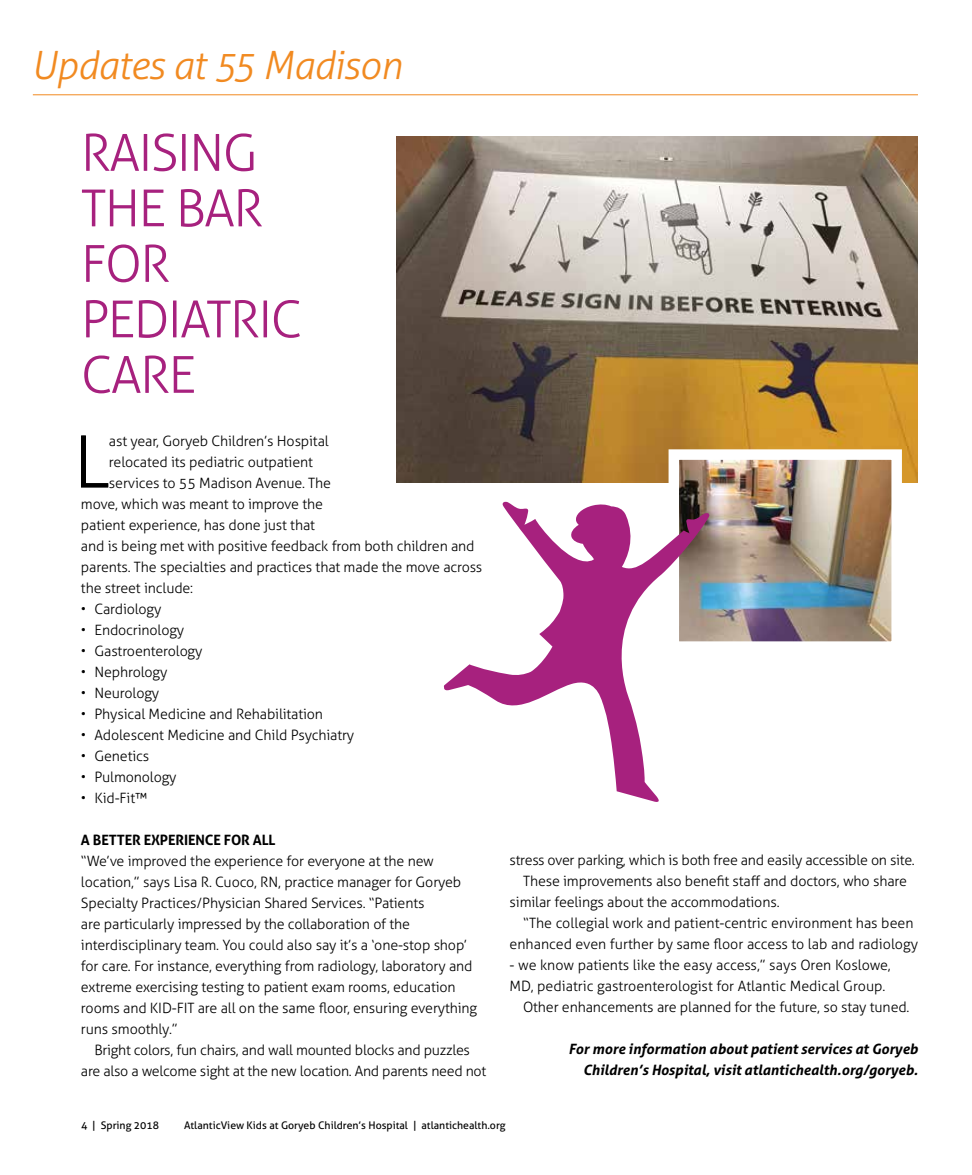
<style>
.page{position:relative;width:972px;height:1175px;background:#fff}
.page>*{position:absolute;margin:0;border:0;box-sizing:border-box;transform-origin:0 0}
.t1{font:300 72.45px "Aller";color:#000}
.t2{font:300 51px/55.5px "Aller";letter-spacing:-.03em;color:#a7217e}
.t3{font:italic 300 39px "Aller";letter-spacing:-.02em;color:#f18a21}
.t4{font:300 14.25px/21px "Aller";letter-spacing:-.01em;color:#000}
.t5{font:italic 700 14.25px/21px "Aller";color:#000;text-align:right}
.t6{font:700 14.25px "Aller";letter-spacing:-.01em;color:#000}
.t7{font:10.5px "Aller";color:#000}
</style>
<div class="page">
<img style="left:397px;top:136px;width:521px;height:346px">
<img style="left:680px;top:460px;width:211px;height:181px">
<div style="left:669px;top:449px;width:233px;height:203px;border:10px solid #fff"></div>
<svg style="left:443px;top:501px;width:267px;height:301px"></svg>
<hr style="left:33px;top:94px;width:885px;height:1px;background:#f18a21">
<h3 class="t3" style="left:31px;top:42px;width:372px">Updates at 55 Madison</h3>
<h2 class="t2" style="left:81px;top:125px;width:223px">RAISING<br>THE BAR<br>FOR<br>PEDIATRIC<br>CARE</h2>
<h1 class="t1" style="left:74px;top:418px;width:38px">L</h1>
<p class="t4" style="left:109px;top:430px;width:221px">ast year, Goryeb Children’s Hospital</p>
<p class="t4" style="left:109px;top:451px;width:206px">relocated its pediatric outpatient</p>
<p class="t4" style="left:109px;top:472px;width:224px">services to 55 Madison Avenue. The</p>
<p class="t4" style="left:81px;top:493px;width:244px">move, which was meant to improve the</p>
<p class="t4" style="left:81px;top:514px;width:236px">patient experience, has done just that</p>
<p class="t4" style="left:81px;top:535px;width:395px">and is being met with positive feedback from both children and</p>
<p class="t4" style="left:81px;top:556px;width:403px">parents. The specialties and practices that made the move across</p>
<p class="t4" style="left:81px;top:577px;width:114px">the street include:</p>
<p class="t4" style="left:81px;top:598px;width:82px">• Cardiology</p>
<p class="t4" style="left:81px;top:619px;width:105px">• Endocrinology</p>
<p class="t4" style="left:81px;top:640px;width:123px">• Gastroenterology</p>
<p class="t4" style="left:81px;top:661px;width:88px">• Nephrology</p>
<p class="t4" style="left:81px;top:682px;width:80px">• Neurology</p>
<p class="t4" style="left:81px;top:703px;width:244px">• Physical Medicine and Rehabilitation</p>
<p class="t4" style="left:81px;top:724px;width:275px">• Adolescent Medicine and Child Psychiatry</p>
<p class="t4" style="left:81px;top:745px;width:70px">• Genetics</p>
<p class="t4" style="left:81px;top:766px;width:97px">• Pulmonology</p>
<p class="t4" style="left:81px;top:787px;width:68px">• Kid-Fit™</p>
<p class="t6" style="left:81px;top:831px;width:196px">A BETTER EXPERIENCE FOR ALL</p>
<p class="t4" style="left:81px;top:850px;width:398px">“We’ve improved the experience for everyone at the new location,” says Lisa R. Cuoco, RN, practice manager for Goryeb Specialty Practices/Physician Shared Services. “Patients<br>are particularly impressed by the collaboration of the interdisciplinary team. You could also say it’s a ‘one-stop shop’ for care. For instance, everything from radiology, laboratory and extreme exercising testing to patient exam rooms, education rooms and KID-FIT are all on the same floor, ensuring everything runs smoothly.”</p>
<p class="t4" style="left:81px;top:1039px;width:407px;text-align:center">Bright colors, fun chairs, and wall mounted blocks and puzzles<br>are also a welcome sight at the new location. And parents need not</p>
<p class="t4" style="left:510px;top:849px;width:407px">stress over parking, which is both free and easily accessible on site.</p>
<p class="t4" style="left:523px;top:870px;width:385px">These improvements also benefit staff and doctors, who share</p>
<p class="t4" style="left:510px;top:891px;width:271px">similar feelings about the accommodations.</p>
<p class="t4" style="left:523px;top:912px;width:392px">“The collegial work and patient-centric environment has been</p>
<p class="t4" style="left:510px;top:933px;width:410px">enhanced even further by same floor access to lab and radiology</p>
<p class="t4" style="left:510px;top:954px;width:383px">- we know patients like the easy access,” says Oren Koslowe,</p>
<p class="t4" style="left:510px;top:975px;width:377px">MD, pediatric gastroenterologist for Atlantic Medical Group.</p>
<p class="t4" style="left:523px;top:996px;width:388px">Other enhancements are planned for the future, so stay tuned.</p>
<p class="t5" style="left:568px;top:1038px;width:351px">For more information about patient services at Goryeb<br>Children’s Hospital, visit atlantichealth.org/goryeb.</p>
<p class="t7" style="left:81px;top:1119px;width:80px">4 | Spring 2018</p>
<p class="t7" style="left:184px;top:1119px;width:323px">AtlanticView Kids at Goryeb Children’s Hospital | atlantichealth.org</p>
</div>
